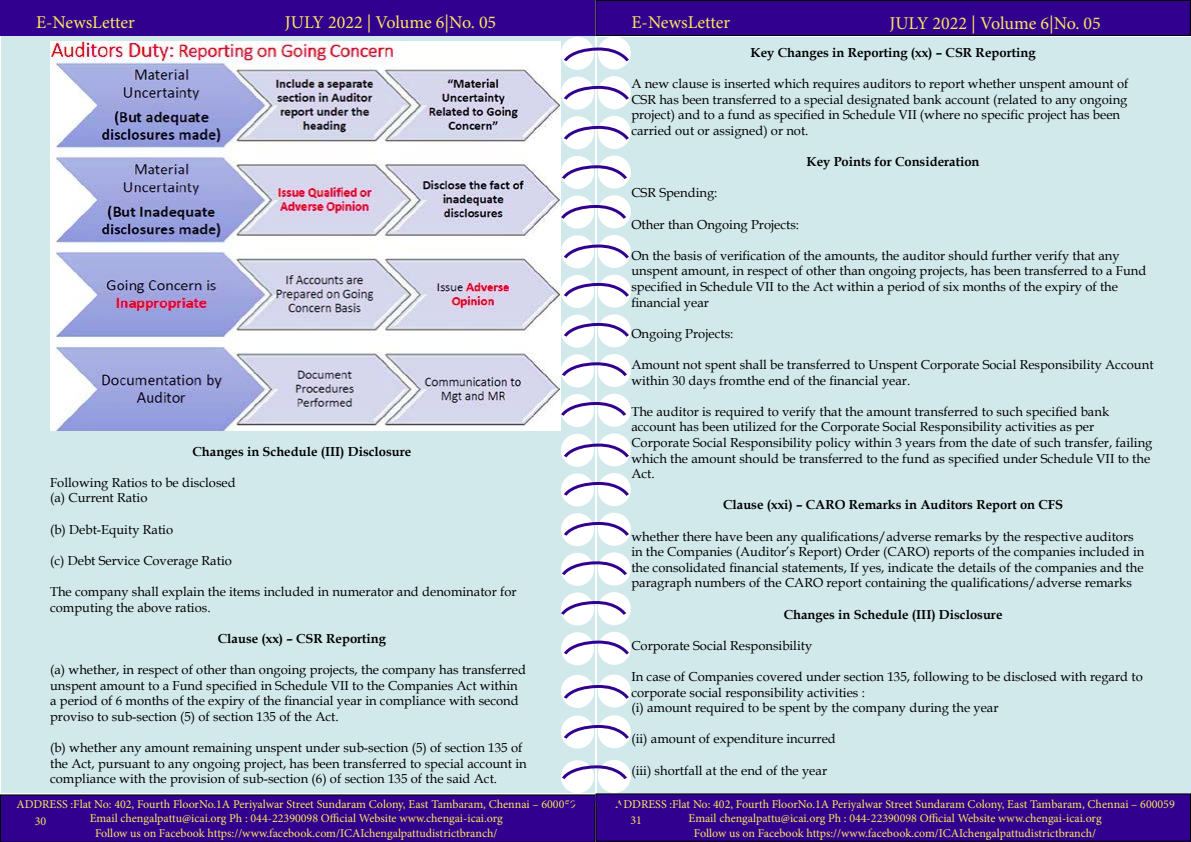
<style>
.page{position:relative;width:1191px;height:842px;background:#fff}
.page>*{position:absolute;margin:0;border:0;box-sizing:border-box;transform-origin:0 0}
.t1{font:18px "Minion Pro";color:#fce85d}
.t2{font:13px/15.6px "Book Antiqua";color:#000}
.t3{font:700 13px "Book Antiqua";color:#000}
.t4{font:12px/14.4px "Minion Pro";color:#fce85d;text-align:center}
</style>
<div class="page">
<div style="left:1px;top:36px;width:593px;height:757px;background:#d2e9ec"></div>
<div style="left:597px;top:37px;width:593px;height:757px;background:#d2e9ec"></div>
<div style="left:0;top:0;width:595px;height:36px;background:#32008f"></div>
<div style="left:596px;top:0;width:594px;height:36px;background:#32008f"></div>
<div style="left:595px;top:0;width:595px;height:36px;border:1px solid #000"></div>
<div style="left:596px;top:794px;width:594px;height:47px;background:#32008f"></div>
<div style="left:595px;top:793px;width:596px;height:49px;border:1px solid #000"></div>
<div style="left:598px;top:36px;width:33px;height:34px;background:#fff;border-radius:50%"></div>
<div style="left:561px;top:37px;width:33px;height:33px;background:#fff;border-radius:50%"></div>
<div style="left:598px;top:76px;width:33px;height:33px;background:#fff;border-radius:50%"></div>
<div style="left:561px;top:77px;width:33px;height:33px;background:#fff;border-radius:50%"></div>
<div style="left:598px;top:116px;width:33px;height:33px;background:#fff;border-radius:50%"></div>
<div style="left:561px;top:116px;width:33px;height:33px;background:#fff;border-radius:50%"></div>
<div style="left:598px;top:156px;width:33px;height:33px;background:#fff;border-radius:50%"></div>
<div style="left:561px;top:156px;width:33px;height:33px;background:#fff;border-radius:50%"></div>
<div style="left:598px;top:195px;width:33px;height:33px;background:#fff;border-radius:50%"></div>
<div style="left:561px;top:196px;width:33px;height:33px;background:#fff;border-radius:50%"></div>
<div style="left:598px;top:235px;width:33px;height:33px;background:#fff;border-radius:50%"></div>
<div style="left:561px;top:235px;width:33px;height:33px;background:#fff;border-radius:50%"></div>
<div style="left:598px;top:275px;width:33px;height:33px;background:#fff;border-radius:50%"></div>
<div style="left:561px;top:275px;width:33px;height:33px;background:#fff;border-radius:50%"></div>
<div style="left:598px;top:314px;width:33px;height:33px;background:#fff;border-radius:50%"></div>
<div style="left:561px;top:315px;width:33px;height:33px;background:#fff;border-radius:50%"></div>
<div style="left:598px;top:354px;width:33px;height:33px;background:#fff;border-radius:50%"></div>
<div style="left:561px;top:354px;width:33px;height:33px;background:#fff;border-radius:50%"></div>
<div style="left:598px;top:394px;width:33px;height:33px;background:#fff;border-radius:50%"></div>
<div style="left:561px;top:394px;width:33px;height:33px;background:#fff;border-radius:50%"></div>
<div style="left:598px;top:433px;width:33px;height:33px;background:#fff;border-radius:50%"></div>
<div style="left:561px;top:434px;width:33px;height:33px;background:#fff;border-radius:50%"></div>
<div style="left:598px;top:473px;width:33px;height:33px;background:#fff;border-radius:50%"></div>
<div style="left:561px;top:473px;width:33px;height:33px;background:#fff;border-radius:50%"></div>
<div style="left:598px;top:513px;width:33px;height:33px;background:#fff;border-radius:50%"></div>
<div style="left:561px;top:513px;width:33px;height:33px;background:#fff;border-radius:50%"></div>
<div style="left:598px;top:552px;width:33px;height:33px;background:#fff;border-radius:50%"></div>
<div style="left:561px;top:553px;width:33px;height:33px;background:#fff;border-radius:50%"></div>
<div style="left:598px;top:592px;width:33px;height:33px;background:#fff;border-radius:50%"></div>
<div style="left:561px;top:592px;width:33px;height:33px;background:#fff;border-radius:50%"></div>
<div style="left:598px;top:632px;width:33px;height:33px;background:#fff;border-radius:50%"></div>
<div style="left:561px;top:632px;width:33px;height:33px;background:#fff;border-radius:50%"></div>
<div style="left:598px;top:674px;width:33px;height:33px;background:#fff;border-radius:50%"></div>
<div style="left:561px;top:675px;width:33px;height:33px;background:#fff;border-radius:50%"></div>
<div style="left:598px;top:715px;width:33px;height:33px;background:#fff;border-radius:50%"></div>
<div style="left:561px;top:715px;width:33px;height:34px;background:#fff;border-radius:50%"></div>
<div style="left:598px;top:760px;width:33px;height:33px;background:#fff;border-radius:50%"></div>
<div style="left:561px;top:760px;width:33px;height:33px;background:#fff;border-radius:50%"></div>
<svg style="left:562px;top:45px;width:68px;height:19px"></svg>
<svg style="left:562px;top:441px;width:68px;height:19px"></svg>
<svg style="left:562px;top:242px;width:68px;height:19px"></svg>
<svg style="left:562px;top:638px;width:68px;height:19px"></svg>
<svg style="left:562px;top:84px;width:68px;height:18px"></svg>
<svg style="left:562px;top:480px;width:68px;height:18px"></svg>
<svg style="left:562px;top:281px;width:68px;height:18px"></svg>
<svg style="left:562px;top:683px;width:68px;height:18px"></svg>
<svg style="left:562px;top:124px;width:68px;height:18px"></svg>
<svg style="left:562px;top:520px;width:68px;height:18px"></svg>
<svg style="left:562px;top:321px;width:68px;height:18px"></svg>
<svg style="left:562px;top:723px;width:68px;height:18px"></svg>
<svg style="left:561px;top:163px;width:68px;height:18px"></svg>
<svg style="left:561px;top:559px;width:68px;height:18px"></svg>
<svg style="left:561px;top:360px;width:68px;height:18px"></svg>
<svg style="left:561px;top:763px;width:67px;height:18px"></svg>
<svg style="left:561px;top:203px;width:65px;height:18px"></svg>
<svg style="left:561px;top:599px;width:65px;height:18px"></svg>
<svg style="left:561px;top:400px;width:67px;height:18px"></svg>
<div style="left:0;top:794px;width:628px;height:48px;background:#32008f"></div>
<img style="left:50px;top:41px;width:511px;height:390px">
<h1 class="t1" style="left:36px;top:10px;width:100px">E-NewsLetter</h1>
<h1 class="t1" style="left:285px;top:10px;width:213px">JULY 2022 | Volume 6|No. 05</h1>
<h1 class="t1" style="left:631px;top:10px;width:100px">E-NewsLetter</h1>
<h1 class="t1" style="left:889px;top:11px;width:213px">JULY 2022 | Volume 6|No. 05</h1>
<p class="t3" style="left:193px;top:442px;width:220px">Changes in Schedule (III) Disclosure</p>
<p class="t2" style="left:50px;top:474px;width:187px">Following Ratios to be disclosed (a) Current Ratio</p>
<p class="t2" style="left:50px;top:521px;width:125px">(b) Debt-Equity Ratio</p>
<p class="t2" style="left:50px;top:552px;width:183px">(c) Debt Service Coverage Ratio</p>
<p class="t2" style="left:50px;top:583px;width:468px">The company shall explain the items included in numerator and denominator for computing the above ratios.</p>
<p class="t3" style="left:218px;top:629px;width:170px">Clause (xx) – CSR Reporting</p>
<p class="t2" style="left:50px;top:661px;width:477px">(a) whether, in respect of other than ongoing projects, the company has transferred unspent amount to a Fund specified in Schedule VII to the Companies Act within a period of 6 months of the expiry of the financial year in compliance with second proviso to sub-section (5) of section 135 of the Act.</p>
<p class="t2" style="left:50px;top:739px;width:478px">(b) whether any amount remaining unspent under sub-section (5) of section 135 of the Act, pursuant to any ongoing project, has been transferred to special account in compliance with the provision of sub-section (6) of section 135 of the said Act.</p>
<p class="t3" style="left:750px;top:44px;width:286px">Key Changes in Reporting (xx) – CSR Reporting</p>
<p class="t2" style="left:631px;top:76px;width:498px">A new clause is inserted which requires auditors to report whether unspent amount of CSR has been transferred to a special designated bank account (related to any ongoing project) and to a fund as specified in Schedule VII (where no specific project has been carried out or assigned) or not.</p>
<p class="t3" style="left:806px;top:153px;width:174px">Key Points for Consideration</p>
<p class="t2" style="left:631px;top:185px;width:88px">CSR Spending:</p>
<p class="t2" style="left:631px;top:216px;width:169px">Other than Ongoing Projects:</p>
<p class="t2" style="left:631px;top:247px;width:516px">On the basis of verification of the amounts, the auditor should further verify that any unspent amount, in respect of other than ongoing projects, has been transferred to a Fund specified in Schedule VII to the Act within a period of six months of the expiry of the financial year</p>
<p class="t2" style="left:631px;top:325px;width:104px">Ongoing Projects:</p>
<p class="t2" style="left:631px;top:356px;width:524px">Amount not spent shall be transferred to Unspent Corporate Social Responsibility Account within 30 days fromthe end of the financial year.</p>
<p class="t2" style="left:631px;top:403px;width:522px">The auditor is required to verify that the amount transferred to such specified bank account has been utilized for the Corporate Social Responsibility activities as per Corporate Social Responsibility policy within 3 years from the date of such transfer, failing which the amount should be transferred to the fund as specified under Schedule VII to the Act.</p>
<p class="t3" style="left:723px;top:496px;width:341px">Clause (xxi) – CARO Remarks in Auditors Report on CFS</p>
<p class="t2" style="left:631px;top:528px;width:514px">whether there have been any qualifications/adverse remarks by the respective auditors in the Companies (Auditor’s Report) Order (CARO) reports of the companies included in the consolidated financial statements, If yes, indicate the details of the companies and the paragraph numbers of the CARO report containing the qualifications/adverse remarks</p>
<p class="t3" style="left:783px;top:605px;width:220px">Changes in Schedule (III) Disclosure</p>
<p class="t2" style="left:631px;top:637px;width:182px">Corporate Social Responsibility</p>
<p class="t2" style="left:631px;top:668px;width:513px">In case of Companies covered under section 135, following to be disclosed with regard to corporate social responsibility activities :<br>(i) amount required to be spent by the company during the year</p>
<p class="t2" style="left:631px;top:731px;width:206px">(ii) amount of expenditure incurred</p>
<p class="t2" style="left:631px;top:762px;width:197px">(iii) shortfall at the end of the year</p>
<p class="t4" style="left:16px;top:797px;width:561px">ADDRESS :Flat No: 402, Fourth FloorNo.1A Periyalwar Street Sundaram Colony, East Tambaram, Chennai – 600059<br>Email chengalpattu@icai.org Ph : 044-22390098 Official Website www.chengai-icai.org<br>Follow us on Facebook https://www.facebook.com/ICAIchengalpattudistrictbranch/</p>
<p class="t4" style="left:35px;top:814px;width:13px">30</p>
<p class="t4" style="left:615px;top:797px;width:561px">ADDRESS :Flat No: 402, Fourth FloorNo.1A Periyalwar Street Sundaram Colony, East Tambaram, Chennai – 600059<br>Email chengalpattu@icai.org Ph : 044-22390098 Official Website www.chengai-icai.org<br>Follow us on Facebook https://www.facebook.com/ICAIchengalpattudistrictbranch/</p>
<p class="t4" style="left:630px;top:813px;width:13px">31</p>
</div>
